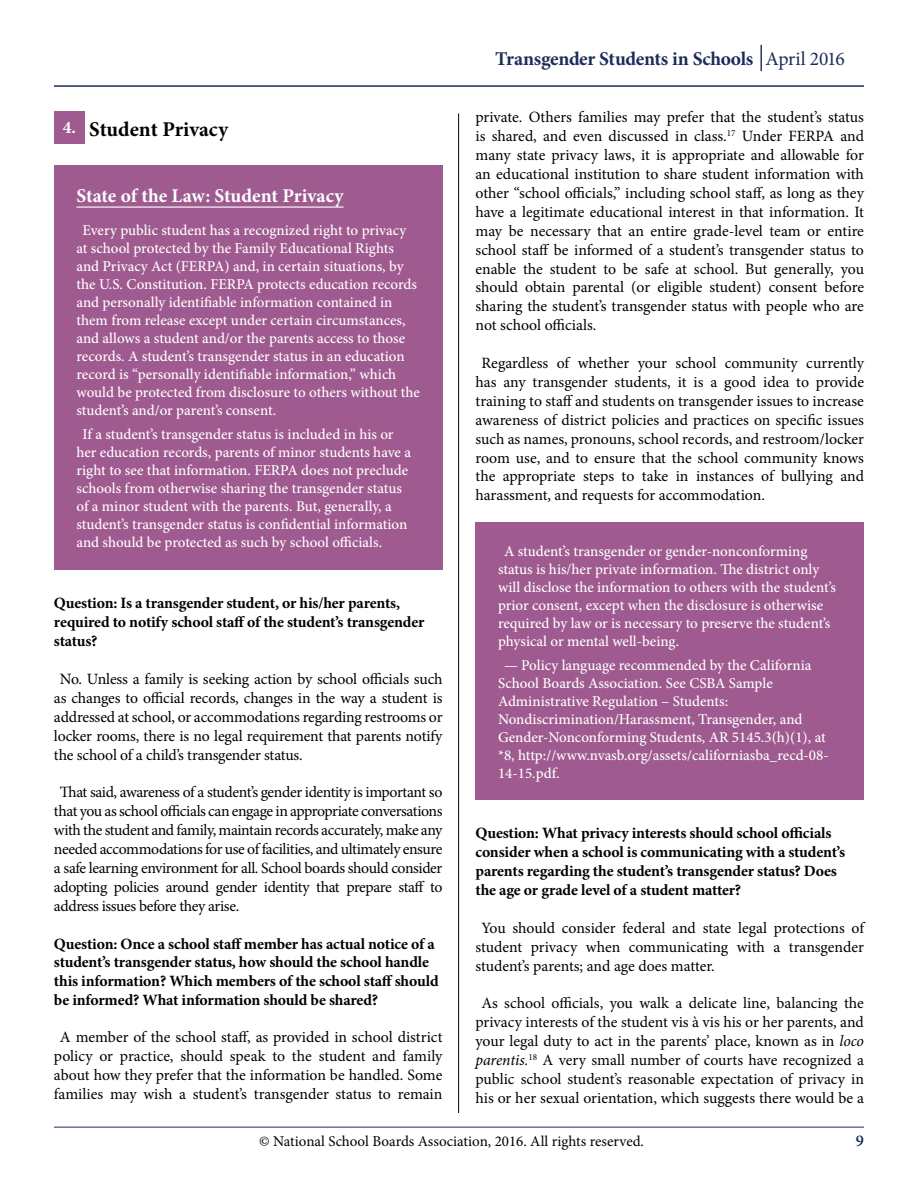
<style>
.page{position:relative;width:918px;height:1188px;background:#fff}
.page>*{position:absolute;margin:0;border:0;box-sizing:border-box;transform-origin:0 0}
.t1{font:700 21px "Minion Pro";color:#000}
.t2{font:700 19.5px "Minion Pro";letter-spacing:-.02em;color:#1c2d5a}
.t3{font:700 19.5px "Minion Pro";color:#fff}
.t4{font:600 16.5px "Minion Pro";color:#1c2d5a}
.t5{font:15.75px/18.9px "Minion Pro";letter-spacing:-.005em;color:#000;text-align:justify}
.t6{font:700 15.75px/18.9px "Minion Pro";letter-spacing:-.01em;color:#000}
.t7{font:500 15px/18px "Minion Pro";color:#fff}
.t8{font:15px "Minion Pro";color:#000}
.s1{font-size:17.55px;color:#fff}
.s2{font-weight:400}
.s3{font-style:italic}
</style>
<div class="page">
<hr style="left:54px;top:85px;width:810px;height:2px;background:#1c2d5a">
<svg style="left:761px;top:45px;width:1px;height:26px"></svg>
<hr style="left:54px;top:1127px;width:810px;height:1px;background:#1c2d5a">
<hr style="left:458px;top:113px;width:1px;height:1000px;background:#000">
<div style="left:54px;top:111px;width:31px;height:32px;background:#9f5a90"></div>
<div style="left:54px;top:165px;width:388px;height:405px;background:#9f5a90"></div>
<hr style="left:76px;top:207px;width:268px;height:1px;background:#fff">
<div style="left:476px;top:522px;width:388px;height:278px;background:#9f5a90"></div>
<h1 class="t1" style="left:63px;top:114px;width:167px"><span class="s1">4.</span> Student Privacy</h1>
<p class="t3" style="left:76px;top:182px;width:269px">State of the Law: Student Privacy</p>
<p class="t7" style="left:76px;top:221px;width:345px;text-indent:6px">Every public student has a recognized right to privacy at school protected by the Family Educational Rights and Privacy Act (FERPA) and, in certain situations, by the U.S. Constitution. FERPA protects education records and personally identifiable information contained in them from release except under certain circumstances, and allows a student and/or the parents access to those records. A student’s transgender status in an education record is “personally identifiable information,” which would be protected from disclosure to others without the student’s and/or parent’s consent.</p>
<p class="t7" style="left:76px;top:425px;width:336px;text-indent:6px">If a student’s transgender status is included in his or her education records, parents of minor students have a right to see that information. FERPA does not preclude schools from otherwise sharing the transgender status of a minor student with the parents. But, generally, a student’s transgender status is confidential information and should be protected as such by school officials.</p>
<p class="t6" style="left:54px;top:594px;width:372px">Question: Is a transgender student, or his/her parents, required to notify school staff of the student’s transgender status?</p>
<p class="t5" style="left:54px;top:670px;width:390px;text-indent:6px">No. Unless a family is seeking action by school officials such as changes to official records, changes in the way a student is addressed at school, or accommodations regarding restrooms or locker rooms, there is no legal requirement that parents notify the school of a child’s transgender status.</p>
<p class="t5" style="left:54px;top:783px;width:390px;text-indent:6px">That said, awareness of a student’s gender identity is important so that you as school officials can engage in appropriate conversations with the student and family, maintain records accurately, make any needed accommodations for use of facilities, and ultimately ensure a safe learning environment for all. School boards should consider adopting policies around gender identity that prepare staff to address issues before they arise.</p>
<p class="t6" style="left:54px;top:934px;width:386px">Question: Once a school staff member has actual notice of a student’s transgender status, how should the school handle this information? Which members of the school staff should be informed? What information should be shared?</p>
<p class="t5" style="left:54px;top:1028px;width:390px;text-align:center">A member of the school staff, as provided in school district policy or practice, should speak to the student and family about how they prefer that the information be handled. Some families may wish a student’s transgender status to remain</p>
<p class="t2" style="left:495px;top:45px;width:351px">Transgender Students in Schools <span class="s2">April 2016</span></p>
<p class="t5" style="left:475px;top:108px;width:390px">private. Others families may prefer that the student’s status is shared, and even discussed in class.<sup>17</sup> Under FERPA and many state privacy laws, it is appropriate and allowable for an educational institution to share student information with other “school officials,” including school staff, as long as they have a legitimate educational interest in that information. It may be necessary that an entire grade-level team or entire school staff be informed of a student’s transgender status to enable the student to be safe at school. But generally, you should obtain parental (or eligible student) consent before sharing the student’s transgender status with people who are not school officials.</p>
<p class="t5" style="left:475px;top:354px;width:390px;text-indent:6px">Regardless of whether your school community currently has any transgender students, it is a good idea to provide training to staff and students on transgender issues to increase awareness of district policies and practices on specific issues such as names, pronouns, school records, and restroom/locker room use, and to ensure that the school community knows the appropriate steps to take in instances of bullying and harassment, and requests for accommodation.</p>
<p class="t7" style="left:498px;top:542px;width:339px;text-indent:6px">A student’s transgender or gender-nonconforming status is his/her private information. The district only will disclose the information to others with the student’s prior consent, except when the disclosure is otherwise required by law or is necessary to preserve the student’s physical or mental well-being.</p>
<p class="t7" style="left:498px;top:656px;width:332px;text-indent:6px">— Policy language recommended by the California School Boards Association. See CSBA Sample Administrative Regulation – Students:<br>Nondiscrimination/Harassment, Transgender, and Gender-Nonconforming Students, AR 5145.3(h)(1), at *8, http://www.nvasb.org/assets/californiasba_recd-08- 14-15.pdf.</p>
<p class="t6" style="left:476px;top:824px;width:371px">Question: What privacy interests should school officials consider when a school is communicating with a student’s parents regarding the student’s transgender status? Does the age or grade level of a student matter?</p>
<p class="t5" style="left:476px;top:918px;width:390px;text-indent:6px">You should consider federal and state legal protections of student privacy when communicating with a transgender student’s parents; and age does matter.</p>
<p class="t5" style="left:475px;top:994px;width:390px;text-align:center">As school officials, you walk a delicate line, balancing the privacy interests of the student vis à vis his or her parents, and your legal duty to act in the parents’ place, known as in <span class="s3">loco parentis.</span><sup>18</sup> A very small number of courts have recognized a public school student’s reasonable expectation of privacy in his or her sexual orientation, which suggests there would be a</p>
<p class="t8" style="left:259px;top:1131px;width:386px">© National School Boards Association, 2016. All rights reserved.</p>
<p class="t4" style="left:856px;top:1129px;width:10px">9</p>
</div>
